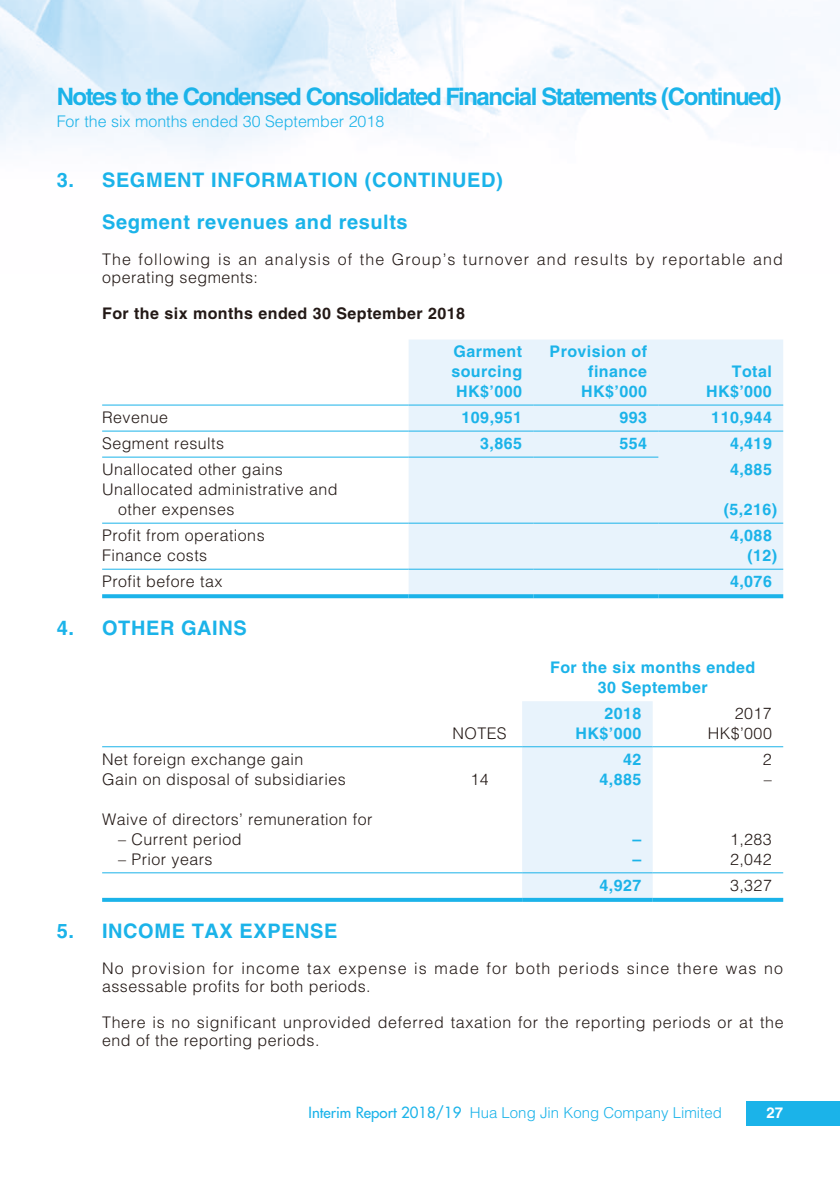
<style>
.page{position:relative;width:840px;height:1191px;background:#fff}
.page>*{position:absolute;margin:0;border:0;box-sizing:border-box;transform-origin:0 0}
.t1{font:700 24px "Helvetica LT Std";letter-spacing:-.06em;color:#1bb3e9}
.t2{font:700 20px/42px "Helvetica LT Std";letter-spacing:.03em;color:#1bb3e9}
.t3{font:300 16px/20px "Helvetica LT Std";letter-spacing:.03em;color:#231916}
.t4{font:700 16px/20px "Helvetica LT Std";letter-spacing:.03em;color:#1bb3e9}
.t5{font:300 16px/18px "Helvetica LT Std";letter-spacing:.07em;color:#231916}
.t6{font:300 16px/18px "Helvetica LT Std";letter-spacing:.065em;color:#231916}
.t7{font:300 16px "Helvetica LT Std";color:#1bb3e9}
.t8{font:700 16px "Helvetica LT Std";letter-spacing:.03em;color:#231916}
.t9{font:300 15px "Helvetica LT Std";color:#1bb3e9}
.t10{font:700 15px "Helvetica LT Std";color:#fff}
.s1{font-family:"Futura Std";font-weight:500}
</style>
<div class="page">
<img style="left:1px;top:0;width:789px;height:156px">
<div style="left:746px;top:1100px;width:93px;height:25px;background:#1bb3e9"></div>
<div style="left:408px;top:339px;width:374px;height:255px;background:#e8f3fc"></div>
<hr style="left:102px;top:404px;width:306px;height:1px;background:#1bb3e9">
<hr style="left:408px;top:404px;width:125px;height:1px;background:#1bb3e9">
<hr style="left:533px;top:404px;width:125px;height:1px;background:#1bb3e9">
<hr style="left:658px;top:404px;width:124px;height:1px;background:#1bb3e9">
<hr style="left:102px;top:430px;width:306px;height:1px;background:#1bb3e9">
<hr style="left:408px;top:430px;width:125px;height:1px;background:#1bb3e9">
<hr style="left:533px;top:430px;width:125px;height:1px;background:#1bb3e9">
<hr style="left:658px;top:430px;width:124px;height:1px;background:#1bb3e9">
<hr style="left:102px;top:456px;width:306px;height:1px;background:#1bb3e9">
<hr style="left:408px;top:456px;width:125px;height:1px;background:#1bb3e9">
<hr style="left:533px;top:456px;width:125px;height:1px;background:#1bb3e9">
<hr style="left:102px;top:522px;width:306px;height:1px;background:#1bb3e9">
<hr style="left:408px;top:522px;width:125px;height:1px;background:#1bb3e9">
<hr style="left:533px;top:522px;width:125px;height:1px;background:#1bb3e9">
<hr style="left:658px;top:522px;width:124px;height:1px;background:#1bb3e9">
<hr style="left:102px;top:568px;width:306px;height:1px;background:#1bb3e9">
<hr style="left:408px;top:568px;width:125px;height:1px;background:#1bb3e9">
<hr style="left:533px;top:568px;width:125px;height:1px;background:#1bb3e9">
<hr style="left:658px;top:568px;width:124px;height:1px;background:#1bb3e9">
<svg style="left:102px;top:594px;width:306px;height:4px"></svg>
<svg style="left:408px;top:594px;width:125px;height:4px"></svg>
<svg style="left:533px;top:594px;width:125px;height:4px"></svg>
<svg style="left:658px;top:594px;width:124px;height:4px"></svg>
<div style="left:522px;top:701px;width:130px;height:197px;background:#e8f3fc"></div>
<hr style="left:102px;top:746px;width:335px;height:1px;background:#1bb3e9">
<hr style="left:437px;top:746px;width:85px;height:1px;background:#1bb3e9">
<hr style="left:522px;top:746px;width:130px;height:1px;background:#1bb3e9">
<hr style="left:652px;top:746px;width:130px;height:1px;background:#1bb3e9">
<hr style="left:102px;top:872px;width:335px;height:1px;background:#1bb3e9">
<hr style="left:437px;top:872px;width:85px;height:1px;background:#1bb3e9">
<hr style="left:522px;top:872px;width:130px;height:1px;background:#1bb3e9">
<hr style="left:652px;top:872px;width:130px;height:1px;background:#1bb3e9">
<svg style="left:102px;top:898px;width:335px;height:4px"></svg>
<svg style="left:437px;top:898px;width:85px;height:4px"></svg>
<svg style="left:522px;top:898px;width:130px;height:4px"></svg>
<svg style="left:652px;top:898px;width:130px;height:4px"></svg>
<h1 class="t1" style="left:57px;top:82px;width:725px">Notes to the Condensed Consolidated Financial Statements (Continued)</h1>
<p class="t7" style="left:57px;top:111px;width:329px">For the six months ended 30 September 2018</p>
<p class="t2" style="left:102px;top:158px;width:402px;text-indent:-45px">3. SEGMENT INFORMATION (CONTINUED)<br>Segment revenues and results</p>
<p class="t6" style="left:102px;top:250px;width:681px">The following is an analysis of the Group’s turnover and results by reportable and operating segments:</p>
<p class="t8" style="left:102px;top:303px;width:364px">For the six months ended 30 September 2018</p>
<p class="t4" style="left:451px;top:341px;width:72px">Garment sourcing</p>
<p class="t4" style="left:549px;top:341px;width:99px;text-align:right">Provision of finance</p>
<p class="t4" style="left:731px;top:361px;width:42px">Total</p>
<p class="t4" style="left:456px;top:381px;width:67px">HK$’000</p>
<p class="t4" style="left:580px;top:381px;width:67px">HK$’000</p>
<p class="t4" style="left:705px;top:381px;width:67px">HK$’000</p>
<p class="t3" style="left:102px;top:407px;width:67px">Revenue</p>
<p class="t4" style="left:461px;top:407px;width:62px">109,951</p>
<p class="t4" style="left:619px;top:407px;width:29px">993</p>
<p class="t4" style="left:711px;top:407px;width:62px">110,944</p>
<p class="t3" style="left:102px;top:433px;width:123px">Segment results</p>
<p class="t4" style="left:480px;top:433px;width:43px">3,865</p>
<p class="t4" style="left:619px;top:433px;width:29px">554</p>
<p class="t4" style="left:729px;top:433px;width:43px">4,419</p>
<p class="t3" style="left:102px;top:459px;width:182px">Unallocated other gains</p>
<p class="t4" style="left:729px;top:459px;width:43px">4,885</p>
<p class="t3" style="left:118px;top:479px;width:221px;text-indent:-16px">Unallocated administrative and other expenses</p>
<p class="t4" style="left:723px;top:499px;width:55px">(5,216)</p>
<p class="t3" style="left:102px;top:525px;width:164px">Profit from operations</p>
<p class="t4" style="left:729px;top:525px;width:43px">4,088</p>
<p class="t3" style="left:102px;top:545px;width:106px">Finance costs</p>
<p class="t4" style="left:747px;top:545px;width:31px">(12)</p>
<p class="t3" style="left:102px;top:571px;width:122px">Profit before tax</p>
<p class="t4" style="left:729px;top:571px;width:43px">4,076</p>
<p class="t2" style="left:57px;top:606px;width:191px">4. OTHER GAINS</p>
<p class="t4" style="left:550px;top:657px;width:207px;text-align:center">For the six months ended<br>30 September</p>
<p class="t4" style="left:604px;top:702px;width:38px">2018</p>
<p class="t3" style="left:734px;top:702px;width:38px">2017</p>
<p class="t3" style="left:452px;top:722px;width:56px">NOTES</p>
<p class="t4" style="left:575px;top:722px;width:67px">HK$’000</p>
<p class="t3" style="left:707px;top:722px;width:66px">HK$’000</p>
<p class="t3" style="left:102px;top:748px;width:203px">Net foreign exchange gain</p>
<p class="t4" style="left:622px;top:748px;width:20px">42</p>
<p class="t3" style="left:762px;top:748px;width:10px">2</p>
<p class="t3" style="left:102px;top:768px;width:245px">Gain on disposal of subsidiaries</p>
<p class="t3" style="left:470px;top:768px;width:20px">14</p>
<p class="t4" style="left:599px;top:768px;width:43px">4,885</p>
<p class="t3" style="left:763px;top:768px;width:9px">–</p>
<p class="t3" style="left:102px;top:808px;width:271px">Waive of directors’ remuneration for</p>
<p class="t3" style="left:118px;top:828px;width:125px">– Current period</p>
<p class="t4" style="left:632px;top:828px;width:10px">–</p>
<p class="t3" style="left:729px;top:828px;width:43px">1,283</p>
<p class="t3" style="left:118px;top:848px;width:96px">– Prior years</p>
<p class="t4" style="left:632px;top:848px;width:10px">–</p>
<p class="t3" style="left:729px;top:848px;width:43px">2,042</p>
<p class="t4" style="left:599px;top:874px;width:43px">4,927</p>
<p class="t3" style="left:729px;top:874px;width:43px">3,327</p>
<p class="t2" style="left:57px;top:910px;width:282px">5. INCOME TAX EXPENSE</p>
<p class="t5" style="left:102px;top:959px;width:682px">No provision for income tax expense is made for both periods since there was no assessable profits for both periods.</p>
<p class="t3" style="left:102px;top:1013px;width:682px;line-height:18px">There is no significant unprovided deferred taxation for the reporting periods or at the end of the reporting periods.</p>
<p class="t9" style="left:308px;top:1103px;width:414px"><span class="s1">Interim Report 2018/19</span> Hua Long Jin Kong Company Limited</p>
<p class="t10" style="left:766px;top:1104px;width:18px">27</p>
</div>
